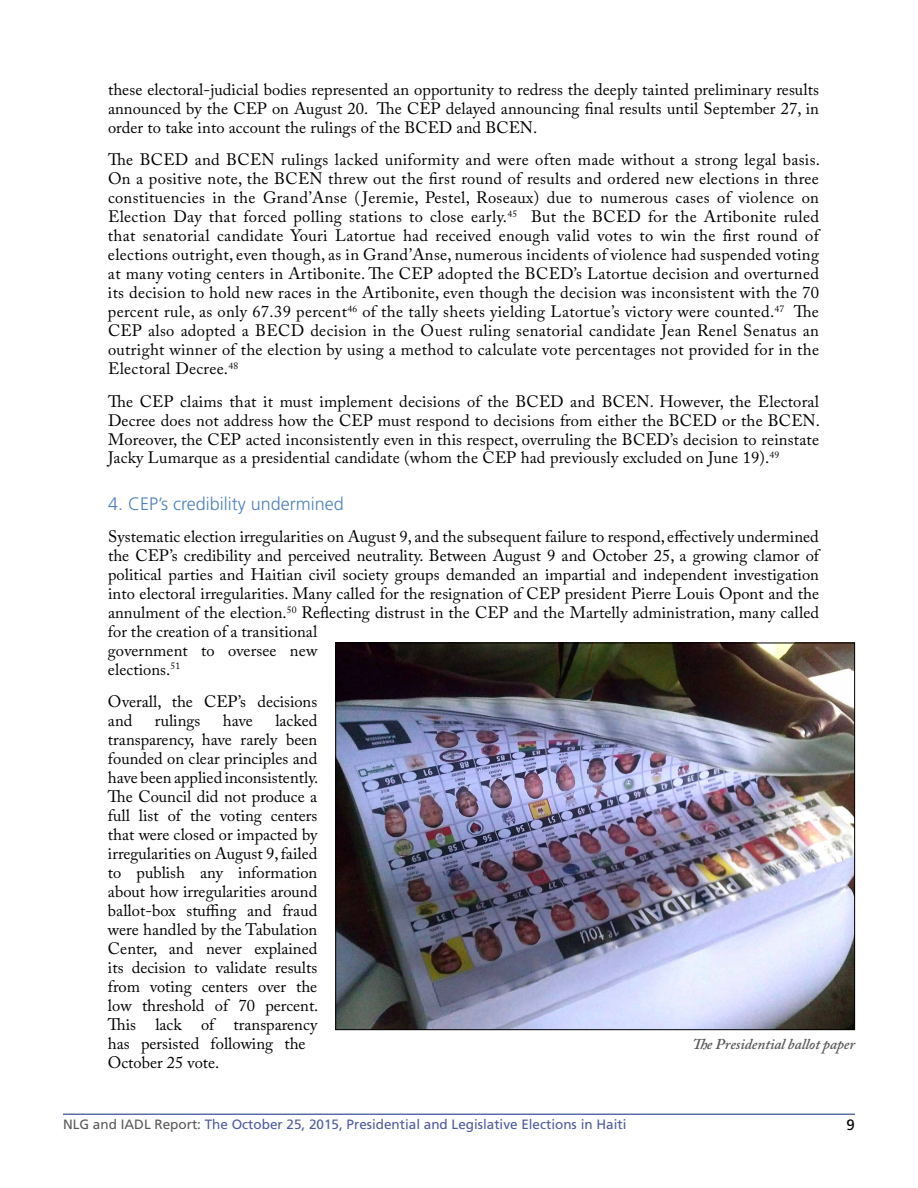
<style>
.page{position:relative;width:918px;height:1188px;background:#fff}
.page>*{position:absolute;margin:0;border:0;box-sizing:border-box;transform-origin:0 0}
.t1{font:300 18px "Frutiger LT Std";color:#4f81bd}
.t2{font:16.5px/18.9px "Adobe Caslon Pro";letter-spacing:.005em;color:#000;text-align:justify}
.t3{font:italic 600 15px "Adobe Caslon Pro";letter-spacing:-.005em;color:#58595b}
.t4{font:15px "Frutiger LT Std";color:#000}
.t5{font:13.5px "Frutiger LT Std";color:#4f5b9e}
.s1{color:#58595b}
</style>
<div class="page">
<hr style="left:63px;top:1114px;width:792px;height:1px;background:#25408f">
<img style="left:337px;top:645px;width:516px;height:383px">
<p class="t2" style="left:108px;top:80px;width:712px">these electoral-judicial bodies represented an opportunity to redress the deeply tainted preliminary results announced by the CEP on August 20. The CEP delayed announcing final results until September 27, in order to take into account the rulings of the BCED and BCEN.</p>
<p class="t2" style="left:108px;top:150px;width:714px">The BCED and BCEN rulings lacked uniformity and were often made without a strong legal basis.<br>On a positive note, the BCEN threw out the first round of results and ordered new elections in three constituencies in the Grand’Anse ( Jeremie, Pestel, Roseaux) due to numerous cases of violence on Election Day that forced polling stations to close early.<sup>45</sup> But the BCED for the Artibonite ruled that senatorial candidate Youri Latortue had received enough valid votes to win the first round of elections outright, even though, as in Grand’Anse, numerous incidents of violence had suspended voting at many voting centers in Artibonite. The CEP adopted the BCED’s Latortue decision and overturned its decision to hold new races in the Artibonite, even though the decision was inconsistent with the 70 percent rule, as only 67.39 percent<sup>46</sup> of the tally sheets yielding Latortue’s victory were counted.<sup>47</sup> The CEP also adopted a BECD decision in the Ouest ruling senatorial candidate Jean Renel Senatus an outright winner of the election by using a method to calculate vote percentages not provided for in the Electoral Decree.<sup>48</sup></p>
<p class="t2" style="left:108px;top:391px;width:714px">The CEP claims that it must implement decisions of the BCED and BCEN. However, the Electoral Decree does not address how the CEP must respond to decisions from either the BCED or the BCEN.<br>Moreover, the CEP acted inconsistently even in this respect, overruling the BCED’s decision to reinstate Jacky Lumarque as a presidential candidate (whom the CEP had previously excluded on June 19).<sup>49</sup></p>
<p class="t1" style="left:108px;top:493px;width:237px">4. CEP’s credibility undermined</p>
<p class="t2" style="left:108px;top:527px;width:715px;text-align:left">Systematic election irregularities on August 9, and the subsequent failure to respond, effectively undermined the CEP’s credibility and perceived neutrality. Between August 9 and October 25, a growing clamor of political parties and Haitian civil society groups demanded an impartial and independent investigation into electoral irregularities. Many called for the resignation of CEP president Pierre Louis Opont and the annulment of the election.<sup>50</sup> Reflecting distrust in the CEP and the Martelly administration, many called for the creation of a transitional<br>government to oversee new<br>elections.<sup>51</sup></p>
<p class="t2" style="left:108px;top:692px;width:211px">Overall, the CEP’s decisions and</p>
<p class="t2" style="left:108px;top:711px;width:212px;text-align:left;text-indent:167px">lacked transparency, have rarely been founded on clear principles and have been applied inconsistently.<br>The Council did not produce a full list of the voting centers that were closed or impacted by irregularities on August 9, failed to publish any information about how irregularities around ballot-box stuffing and fraud were handled by the Tabulation<br>Center, and never explained its decision to validate results from voting centers over the low threshold of 70 percent.<br>This lack of transparency has persisted following the<br>October 25 vote.</p>
<p class="t2" style="left:155px;top:711px;width:47px">rulings</p>
<p class="t2" style="left:223px;top:711px;width:32px">have</p>
<p class="t3" style="left:692px;top:1035px;width:164px">The Presidential ballot paper</p>
<p class="t5" style="left:63px;top:1117px;width:565px"><span class="s1">NLG and IADL Report:</span> The October 25, 2015, Presidential and Legislative Elections in Haiti</p>
<p class="t4" style="left:847px;top:1116px;width:10px">9</p>
</div>
